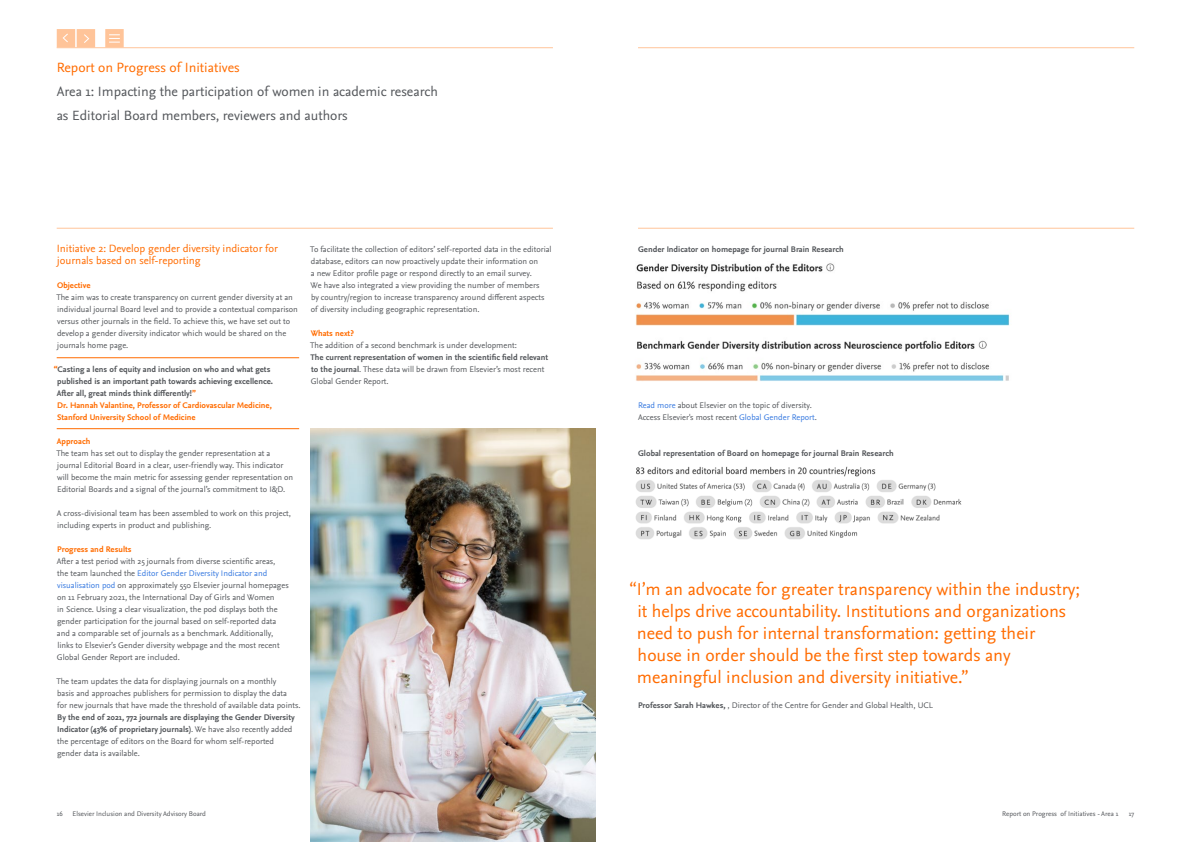
<style>
.page{position:relative;width:1191px;height:842px;background:#fff}
.page>*{position:absolute;margin:0;border:0;box-sizing:border-box;transform-origin:0 0}
.QUOTE{font:18px/22px "Nexus Sans Pro";color:#ff6c00}
.Intro{font:14px/24px "Nexus Sans Pro";color:#53565a}
.Headers{font:11px/12px "Nexus Sans Pro";color:#ff6c00}
.t1{font:8.5px/12px "Nexus Sans Pro";color:#53565a}
.Quote_In_copy{font:700 8.5px/12px "Nexus Sans Pro";color:#53565a}
.t2{font:7px "Nexus Sans Pro";color:#53565a}
.s1{color:#ff6c00}
.s2{font-weight:700;color:#ff6c00}
.s3{color:#3679e0}
.s4{font-weight:700}
</style>
<div class="page">
<img style="left:635px;top:263px;width:375px;height:118px">
<img style="left:310px;top:429px;width:285px;height:413px">
<hr style="left:57px;top:358px;width:242px;height:1px;background:#ff6c00">
<hr style="left:57px;top:428px;width:242px;height:1px;background:#ff6c00">
<img style="left:635px;top:466px;width:327px;height:74px">
<hr style="left:57px;top:228px;width:496px;height:1px;background:#ffc499">
<hr style="left:57px;top:47px;width:496px;height:1px;background:#ffc499">
<hr style="left:638px;top:228px;width:496px;height:1px;background:#ffc499">
<hr style="left:638px;top:47px;width:496px;height:1px;background:#ffc499">
<svg style="left:105px;top:29px;width:19px;height:18px"></svg>
<svg style="left:57px;top:29px;width:38px;height:19px"></svg>
<p class="Intro" style="left:57px;top:55px;width:383px"><span class="s1">Report on Progress of Initiatives<br></span>Area 1: Impacting the participation of women in academic research as Editorial Board members, reviewers and authors</p>
<p class="Headers" style="left:57px;top:242px;width:223px">Initiative 2: Develop gender diversity indicator for journals based on self-reporting</p>
<p class="t1" style="left:56px;top:279px;width:243px"><span class="s2">Objective<br></span>The aim was to create transparency on current gender diversity at an individual journal Board level and to provide a contextual comparison versus other journals in the field. To achieve this, we have set out to develop a gender diversity indicator which would be shared on the journals home page.</p>
<p class="Quote_In_copy" style="left:57px;top:363px;width:218px;text-indent:-3px"><span class="s1">“</span>Casting a lens of equity and inclusion on who and what gets published is an important path towards achieving excellence.<br>After all, great minds think differently!<span class="s1">”<br>Dr. Hannah Valantine, Professor of Cardiovascular Medicine, Stanford University School of Medicine</span></p>
<p class="t1" style="left:56px;top:435px;width:238px"><span class="s2">Approach<br></span>The team has set out to display the gender representation at a journal Editorial Board in a clear, user-friendly way. This indicator will become the main metric for assessing gender representation on Editorial Boards and a signal of the journal’s commitment to I&amp;D.</p>
<p class="t1" style="left:57px;top:507px;width:236px">A cross-divisional team has been assembled to work on this project, including experts in product and publishing.</p>
<p class="t1" style="left:57px;top:543px;width:233px"><span class="s2">Progress and Results<br></span>After a test period with 25 journals from diverse scientific areas,<br>the team launched the <span class="s3">Editor Gender Diversity Indicator and visualisation pod</span> on approximately 550 Elsevier journal homepages on 11 February 2021, the International Day of Girls and Women<br>in Science. Using a clear visualization, the pod displays both the gender participation for the journal based on self-reported data and a comparable set of journals as a benchmark. Additionally, links to Elsevier’s Gender diversity webpage and the most recent Global Gender Report are included.</p>
<p class="t1" style="left:56px;top:675px;width:246px">The team updates the data for displaying journals on a monthly<br>basis and approaches publishers for permission to display the data<br>for new journals that have made the threshold of available data points.<br><span class="s4">By the end of 2021, 772 journals are displaying the Gender Diversity Indicator (43% of proprietary journals)</span>. We have also recently added the percentage of editors on the Board for whom self-reported<br>gender data is available.</p>
<p class="t1" style="left:310px;top:243px;width:243px">To facilitate the collection of editors’ self-reported data in the editorial database, editors can now proactively update their information on<br>a new Editor profile page or respond directly to an email survey.<br>We have also integrated a view providing the number of members<br>by country/region to increase transparency around different aspects of diversity including geographic representation.</p>
<p class="t1" style="left:310px;top:327px;width:239px"><span class="s2">Whats next?<br></span>The addition of a second benchmark is under development:<br><span class="s4">The current representation of women in the scientific field relevant to the journal</span>. These data will be drawn from Elsevier’s most recent Global Gender Report.</p>
<p class="Quote_In_copy" style="left:638px;top:243px;width:207px">Gender Indicator on homepage for journal Brain Research</p>
<p class="t1" style="left:638px;top:399px;width:180px"><span class="s3">Read more</span> about Elsevier on the topic of diversity.<br>Access Elsevier's most recent <span class="s3">Global Gender Report</span>.</p>
<p class="Quote_In_copy" style="left:638px;top:447px;width:257px">Global representation of Board on homepage for journal Brain Research</p>
<p class="QUOTE" style="left:637px;top:577px;width:444px;text-indent:-8px">“I’m an advocate for greater transparency within the industry; it helps drive accountability. Institutions and organizations need to push for internal transformation: getting their house in order should be the first step towards any meaningful inclusion and diversity initiative.”</p>
<p class="t1" style="left:638px;top:699px;width:296px"><span class="s4">Professor Sarah Hawkes,</span> , Director of the Centre for Gender and Global Health, UCL</p>
<p class="t2" style="left:57px;top:808px;width:8px">16</p>
<p class="t2" style="left:73px;top:808px;width:135px">Elsevier Inclusion and Diversity Advisory Board</p>
<p class="t2" style="left:1002px;top:808px;width:118px">Report on Progress of Initiatives - Area 1</p>
<p class="t2" style="left:1128px;top:808px;width:7px">17</p>
</div>
